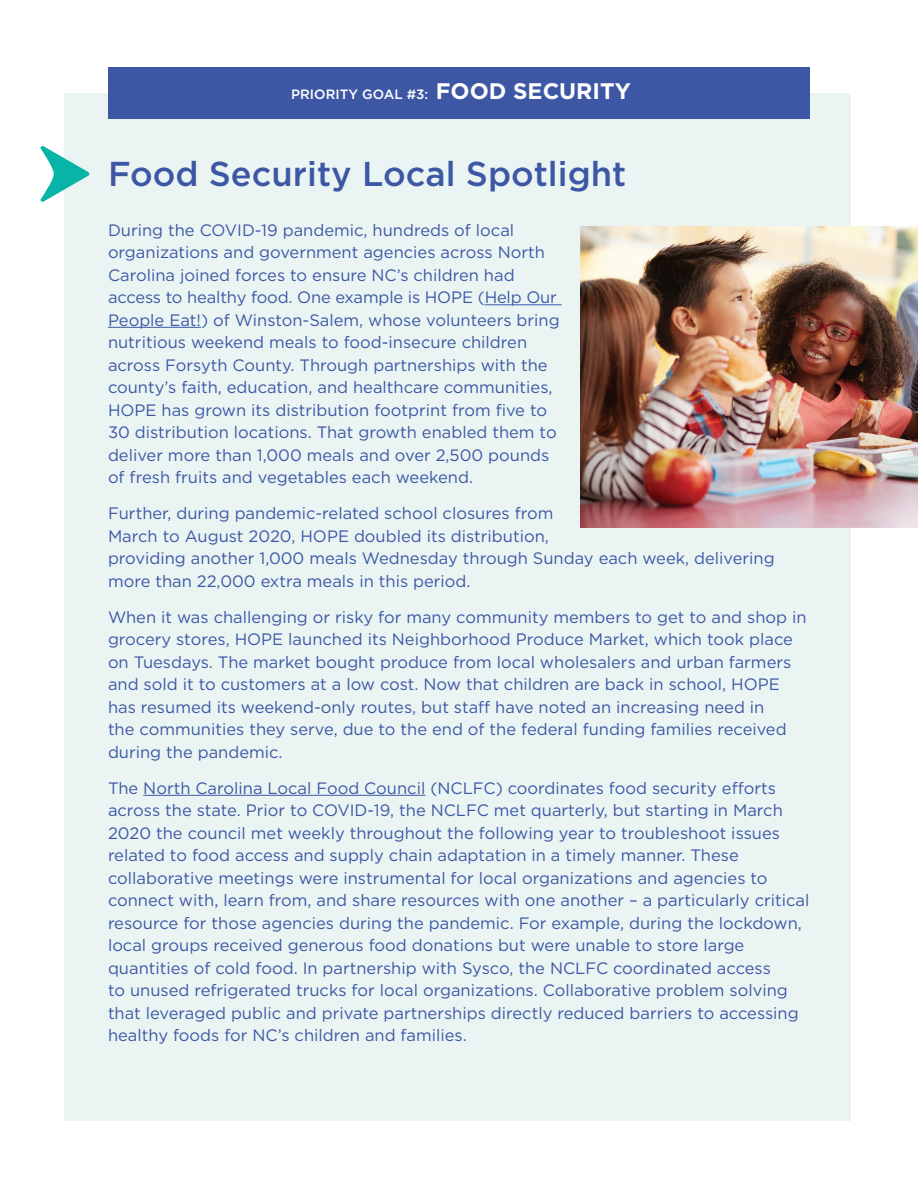
<style>
.page{position:relative;width:918px;height:1188px;background:#fff}
.page>*{position:absolute;margin:0;border:0;box-sizing:border-box;transform-origin:0 0}
.t1{font:500 34.5px "Gotham";color:#3d57a5}
.t2{font:16.5px/22.5px "Gotham";color:#3d57a5}
.t3{font:500 13.5px "Gotham";color:#fff}
.s1{font-weight:700;font-size:22.5px}
</style>
<div class="page">
<div style="left:65px;top:93px;width:786px;height:1027px;background:#eaf5f3"></div>
<hr style="left:485px;top:304px;width:77px;height:1px;background:#3d57a5">
<hr style="left:108px;top:327px;width:93px;height:1px;background:#3d57a5">
<hr style="left:143px;top:795px;width:282px;height:1px;background:#3d57a5">
<div style="left:108px;top:68px;width:702px;height:51px;background:#3d57a5"></div>
<svg style="left:40px;top:146px;width:50px;height:56px"></svg>
<img style="left:580px;top:226px;width:338px;height:302px">
<p class="t3" style="left:291px;top:86px;width:341px">PRIORITY GOAL #3: <span class="s1">FOOD SECURITY</span></p>
<h1 class="t1" style="left:108px;top:151px;width:520px">Food Security Local Spotlight</h1>
<p class="t2" style="left:108px;top:218px;width:453px">During the COVID-19 pandemic, hundreds of local organizations and government agencies across North Carolina joined forces to ensure NC’s children had access to healthy food. One example is HOPE (Help Our People Eat!) of Winston-Salem, whose volunteers bring nutritious weekend meals to food-insecure children across Forsyth County. Through partnerships with the county’s faith, education, and healthcare communities, HOPE has grown its distribution footprint from five to 30 distribution locations. That growth enabled them to deliver more than 1,000 meals and over 2,500 pounds of fresh fruits and vegetables each weekend.</p>
<p class="t2" style="left:108px;top:502px;width:668px">Further, during pandemic-related school closures from<br>March to August 2020, HOPE doubled its distribution,<br>providing another 1,000 meals Wednesday through Sunday each week, delivering more than 22,000 extra meals in this period.</p>
<p class="t2" style="left:108px;top:605px;width:700px">When it was challenging or risky for many community members to get to and shop in grocery stores, HOPE launched its Neighborhood Produce Market, which took place on Tuesdays. The market bought produce from local wholesalers and urban farmers and sold it to customers at a low cost. Now that children are back in school, HOPE has resumed its weekend-only routes, but staff have noted an increasing need in<br>the communities they serve, due to the end of the federal funding families received during the pandemic.</p>
<p class="t2" style="left:108px;top:776px;width:703px">The North Carolina Local Food Council (NCLFC) coordinates food security efforts across the state. Prior to COVID-19, the NCLFC met quarterly, but starting in March 2020 the council met weekly throughout the following year to troubleshoot issues related to food access and supply chain adaptation in a timely manner. These collaborative meetings were instrumental for local organizations and agencies to connect with, learn from, and share resources with one another – a particularly critical resource for those agencies during the pandemic. For example, during the lockdown, local groups received generous food donations but were unable to store large quantities of cold food. In partnership with Sysco, the NCLFC coordinated access<br>to unused refrigerated trucks for local organizations. Collaborative problem solving that leveraged public and private partnerships directly reduced barriers to accessing healthy foods for NC’s children and families.</p>
</div>
